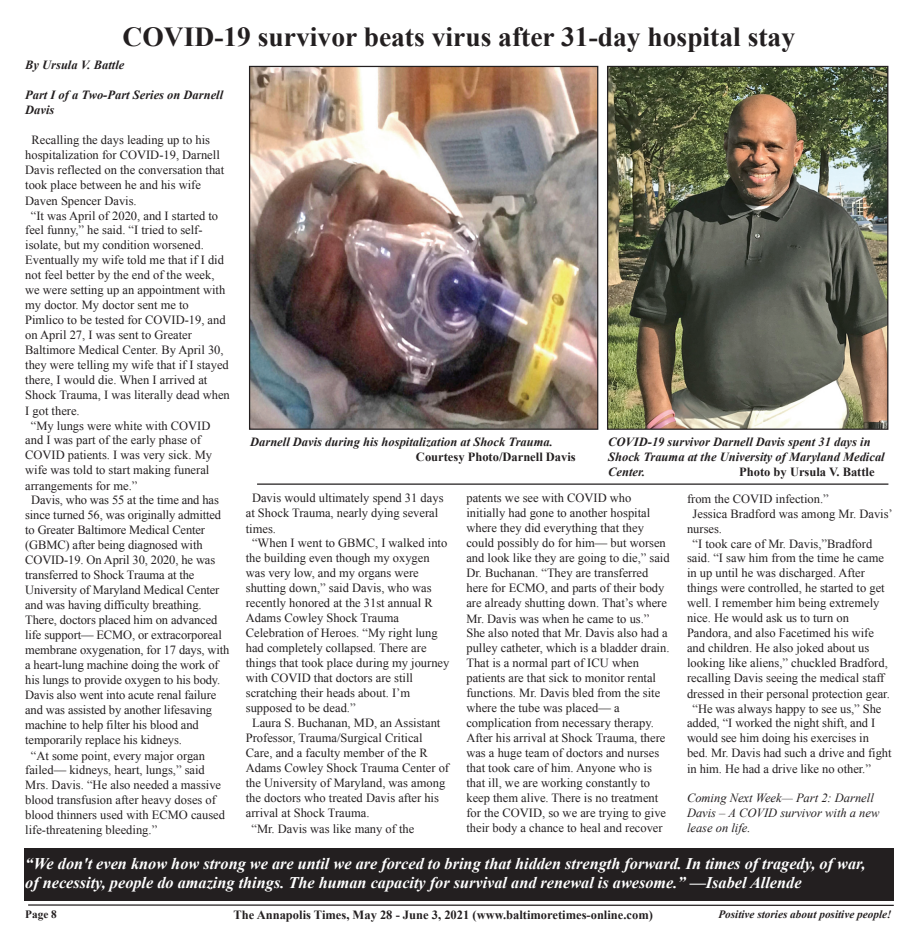
<style>
.page{position:relative;width:917px;height:948px;background:#fff}
.page>*{position:absolute;margin:0;border:0;box-sizing:border-box;transform-origin:0 0}
.t1{font:700 27.5px "Times New Roman";color:#231f20}
.t2{font:italic 700 16.25px/19.5px "Times New Roman";color:#fff}
.t3{font:12.5px/15px "Times New Roman";color:#231f20}
.t4{font:italic 700 12.5px/15px "Times New Roman";color:#231f20}
.t5{font:700 12.5px "Times New Roman";color:#231f20}
.t6{font:italic 12.5px/15px "Times New Roman";color:#231f20}
.t7{font:italic 700 11.25px "Times New Roman";color:#231f20}
.t8{font:700 11.25px "Times New Roman";color:#231f20}
.s1{font-style:normal}
</style>
<div class="page">
<hr style="left:28px;top:904px;width:865px;height:1px;background:#231f20">
<img style="left:251px;top:68px;width:345px;height:359px">
<div style="left:249px;top:66px;width:349px;height:363px;border:1px solid #231f20"></div>
<img style="left:608px;top:68px;width:278px;height:359px">
<div style="left:606px;top:66px;width:282px;height:363px;border:1px solid #231f20"></div>
<div style="left:24px;top:848px;width:869px;height:52px;background:#231f20"></div>
<hr style="left:257px;top:483px;width:631px;height:1px;background:#231f20">
<p class="t1" style="left:123px;top:22px;width:673px">COVID-19 survivor beats virus after 31-day hospital stay</p>
<p class="t4" style="left:25px;top:57px;width:101px">By Ursula V. Battle</p>
<p class="t4" style="left:25px;top:87px;width:199px">Part I of a Two-Part Series on Darnell<br>Davis</p>
<p class="t3" style="left:31px;top:132px;width:180px">Recalling the days leading up to his</p>
<p class="t3" style="left:25px;top:147px;width:196px">hospitalization for COVID-19, Darnell</p>
<p class="t3" style="left:25px;top:162px;width:200px">Davis reflected on the conversation that</p>
<p class="t3" style="left:25px;top:177px;width:177px">took place between he and his wife</p>
<p class="t3" style="left:25px;top:193px;width:113px">Daven Spencer Davis.</p>
<p class="t3" style="left:31px;top:208px;width:189px">“It was April of 2020, and I started to</p>
<p class="t3" style="left:25px;top:222px;width:179px">feel funny,” he said. “I tried to self-</p>
<p class="t3" style="left:25px;top:237px;width:180px">isolate, but my condition worsened.</p>
<p class="t3" style="left:25px;top:252px;width:200px">Eventually my wife told me that if I did</p>
<p class="t3" style="left:25px;top:267px;width:191px">not feel better by the end of the week,</p>
<p class="t3" style="left:25px;top:282px;width:201px">we were setting up an appointment with</p>
<p class="t3" style="left:25px;top:297px;width:165px">my doctor. My doctor sent me to</p>
<p class="t3" style="left:25px;top:312px;width:202px">Pimlico to be tested for COVID-19, and</p>
<p class="t3" style="left:25px;top:327px;width:168px">on April 27, I was sent to Greater</p>
<p class="t3" style="left:25px;top:342px;width:200px">Baltimore Medical Center. By April 30,</p>
<p class="t3" style="left:25px;top:357px;width:205px">they were telling my wife that if I stayed</p>
<p class="t3" style="left:25px;top:372px;width:184px">there, I would die. When I arrived at</p>
<p class="t3" style="left:25px;top:387px;width:206px">Shock Trauma, I was literally dead when</p>
<p class="t3" style="left:25px;top:403px;width:56px">I got there.</p>
<p class="t3" style="left:31px;top:418px;width:181px">“My lungs were white with COVID</p>
<p class="t3" style="left:25px;top:432px;width:177px">and I was part of the early phase of</p>
<p class="t3" style="left:25px;top:447px;width:188px">COVID patients. I was very sick. My</p>
<p class="t3" style="left:25px;top:462px;width:185px">wife was told to start making funeral</p>
<p class="t3" style="left:25px;top:478px;width:114px">arrangements for me.”</p>
<p class="t3" style="left:31px;top:492px;width:189px">Davis, who was 55 at the time and has</p>
<p class="t3" style="left:25px;top:507px;width:197px">since turned 56, was originally admitted</p>
<p class="t3" style="left:25px;top:522px;width:181px">to Greater Baltimore Medical Center</p>
<p class="t3" style="left:25px;top:537px;width:179px">(GBMC) after being diagnosed with</p>
<p class="t3" style="left:25px;top:552px;width:191px">COVID-19. On April 30, 2020, he was</p>
<p class="t3" style="left:25px;top:567px;width:171px">transferred to Shock Trauma at the</p>
<p class="t3" style="left:25px;top:582px;width:196px">University of Maryland Medical Center</p>
<p class="t3" style="left:25px;top:597px;width:178px">and was having difficulty breathing.</p>
<p class="t3" style="left:25px;top:612px;width:193px">There, doctors placed him on advanced</p>
<p class="t3" style="left:25px;top:627px;width:198px">life support— ECMO, or extracorporeal</p>
<p class="t3" style="left:25px;top:642px;width:205px">membrane oxygenation, for 17 days, with</p>
<p class="t3" style="left:25px;top:657px;width:195px">a heart-lung machine doing the work of</p>
<p class="t3" style="left:25px;top:672px;width:197px">his lungs to provide oxygen to his body.</p>
<p class="t3" style="left:25px;top:687px;width:192px">Davis also went into acute renal failure</p>
<p class="t3" style="left:25px;top:702px;width:188px">and was assisted by another lifesaving</p>
<p class="t3" style="left:25px;top:717px;width:175px">machine to help filter his blood and</p>
<p class="t3" style="left:25px;top:732px;width:158px">temporarily replace his kidneys.</p>
<p class="t3" style="left:31px;top:748px;width:176px">“At some point, every major organ</p>
<p class="t3" style="left:25px;top:762px;width:201px">failed— kidneys, heart, lungs,” said Mrs. Davis. “He also needed a massive blood transfusion after heavy doses of blood thinners used with ECMO caused life-threatening bleeding.”</p>
<p class="t4" style="left:416px;top:434px;width:161px;text-indent:-166px">Darnell Davis during his hospitalization at Shock Trauma.<br><span class="s1">Courtesy Photo/Darnell Davis</span></p>
<p class="t4" style="left:608px;top:434px;width:278px">COVID-19 survivor Darnell Davis spent 31 days in<br>Shock Trauma at the University of Maryland Medical<br>Center.</p>
<p class="t5" style="left:739px;top:465px;width:137px">Photo by Ursula V. Battle</p>
<p class="t3" style="left:246px;top:490px;width:199px;line-height:15.4px;text-indent:6px">Davis would ultimately spend 31 days at Shock Trauma, nearly dying several times.</p>
<p class="t3" style="left:252px;top:535px;width:197px">“When I went to GBMC, I walked into</p>
<p class="t3" style="left:246px;top:550px;width:185px">the building even though my oxygen</p>
<p class="t3" style="left:246px;top:565px;width:174px">was very low, and my organs were</p>
<p class="t3" style="left:246px;top:580px;width:187px">shutting down,” said Davis, who was</p>
<p class="t3" style="left:246px;top:595px;width:188px">recently honored at the 31st annual R</p>
<p class="t3" style="left:246px;top:610px;width:155px">Adams Cowley Shock Trauma</p>
<p class="t3" style="left:246px;top:625px;width:193px">Celebration of Heroes. “My right lung</p>
<p class="t3" style="left:246px;top:640px;width:182px">had completely collapsed. There are</p>
<p class="t3" style="left:246px;top:655px;width:205px">things that took place during my journey</p>
<p class="t3" style="left:246px;top:670px;width:168px">with COVID that doctors are still</p>
<p class="t3" style="left:246px;top:685px;width:166px">scratching their heads about. I’m</p>
<p class="t3" style="left:246px;top:700px;width:111px">supposed to be dead.”</p>
<p class="t3" style="left:252px;top:715px;width:190px">Laura S. Buchanan, MD, an Assistant</p>
<p class="t3" style="left:246px;top:730px;width:178px">Professor, Trauma/Surgical Critical</p>
<p class="t3" style="left:246px;top:745px;width:183px">Care, and a faculty member of the R</p>
<p class="t3" style="left:246px;top:760px;width:205px">Adams Cowley Shock Trauma Center of</p>
<p class="t3" style="left:246px;top:775px;width:201px">the University of Maryland, was among</p>
<p class="t3" style="left:246px;top:790px;width:195px">the doctors who treated Davis after his</p>
<p class="t3" style="left:246px;top:805px;width:125px">arrival at Shock Trauma.</p>
<p class="t3" style="left:251px;top:821px;width:164px">“Mr. Davis was like many of the</p>
<p class="t3" style="left:466px;top:490px;width:205px">patents we see with COVID who initially had gone to another hospital where they did everything that they could possibly do for him— but worsen and look like they are going to die,” said Dr. Buchanan. “They are transferred here for ECMO, and parts of their body are already shutting down. That’s where Mr. Davis was when he came to us.”</p>
<p class="t3" style="left:466px;top:625px;width:204px">She also noted that Mr. Davis also had a pulley catheter, which is a bladder drain.<br>That is a normal part of ICU when patients are that sick to monitor rental functions. Mr. Davis bled from the site where the tube was placed— a complication from necessary therapy.<br>After his arrival at Shock Trauma, there was a huge team of doctors and nurses that took care of him. Anyone who is that ill, we are working constantly to keep them alive. There is no treatment for the COVID, so we are trying to give their body a chance to heal and recover</p>
<p class="t3" style="left:686px;top:491px;width:143px">from the COVID infection.”</p>
<p class="t3" style="left:692px;top:506px;width:201px">Jessica Bradford was among Mr. Davis’</p>
<p class="t3" style="left:686px;top:521px;width:37px">nurses.</p>
<p class="t3" style="left:692px;top:536px;width:181px">“I took care of Mr. Davis,”Bradford</p>
<p class="t3" style="left:686px;top:550px;width:198px">said. “I saw him from the time he came</p>
<p class="t3" style="left:686px;top:565px;width:179px">in up until he was discharged. After</p>
<p class="t3" style="left:686px;top:580px;width:199px">things were controlled, he started to get</p>
<p class="t3" style="left:686px;top:595px;width:194px">well. I remember him being extremely</p>
<p class="t3" style="left:686px;top:610px;width:163px">nice. He would ask us to turn on</p>
<p class="t3" style="left:686px;top:625px;width:188px">Pandora, and also Facetimed his wife</p>
<p class="t3" style="left:686px;top:640px;width:184px">and children. He also joked about us</p>
<p class="t3" style="left:686px;top:655px;width:202px">looking like aliens,” chuckled Bradford,</p>
<p class="t3" style="left:686px;top:670px;width:199px">recalling Davis seeing the medical staff</p>
<p class="t3" style="left:686px;top:686px;width:204px">dressed in their personal protection gear.</p>
<p class="t3" style="left:692px;top:701px;width:190px">“He was always happy to see us,” She</p>
<p class="t3" style="left:686px;top:715px;width:190px">added, “I worked the night shift, and I</p>
<p class="t3" style="left:686px;top:730px;width:183px">would see him doing his exercises in</p>
<p class="t3" style="left:686px;top:745px;width:206px">bed. Mr. Davis had such a drive and fight</p>
<p class="t3" style="left:686px;top:761px;width:185px">in him. He had a drive like no other.”</p>
<p class="t6" style="left:686px;top:790px;width:194px">Coming Next Week— Part 2: Darnell<br>Davis – A COVID survivor with a new lease on life.</p>
<p class="t2" style="left:25px;top:853px;width:841px">“We don't even know how strong we are until we are forced to bring that hidden strength forward. In times of tragedy, of war, of necessity, people do amazing things. The human capacity for survival and renewal is awesome.” —Isabel Allende</p>
<p class="t8" style="left:25px;top:907px;width:33px">Page 8</p>
<p class="t5" style="left:233px;top:907px;width:421px">The Annapolis Times, May 28 - June 3, 2021 (www.baltimoretimes-online.com)</p>
<p class="t7" style="left:718px;top:907px;width:175px">Positive stories about positive people!</p>
</div>
